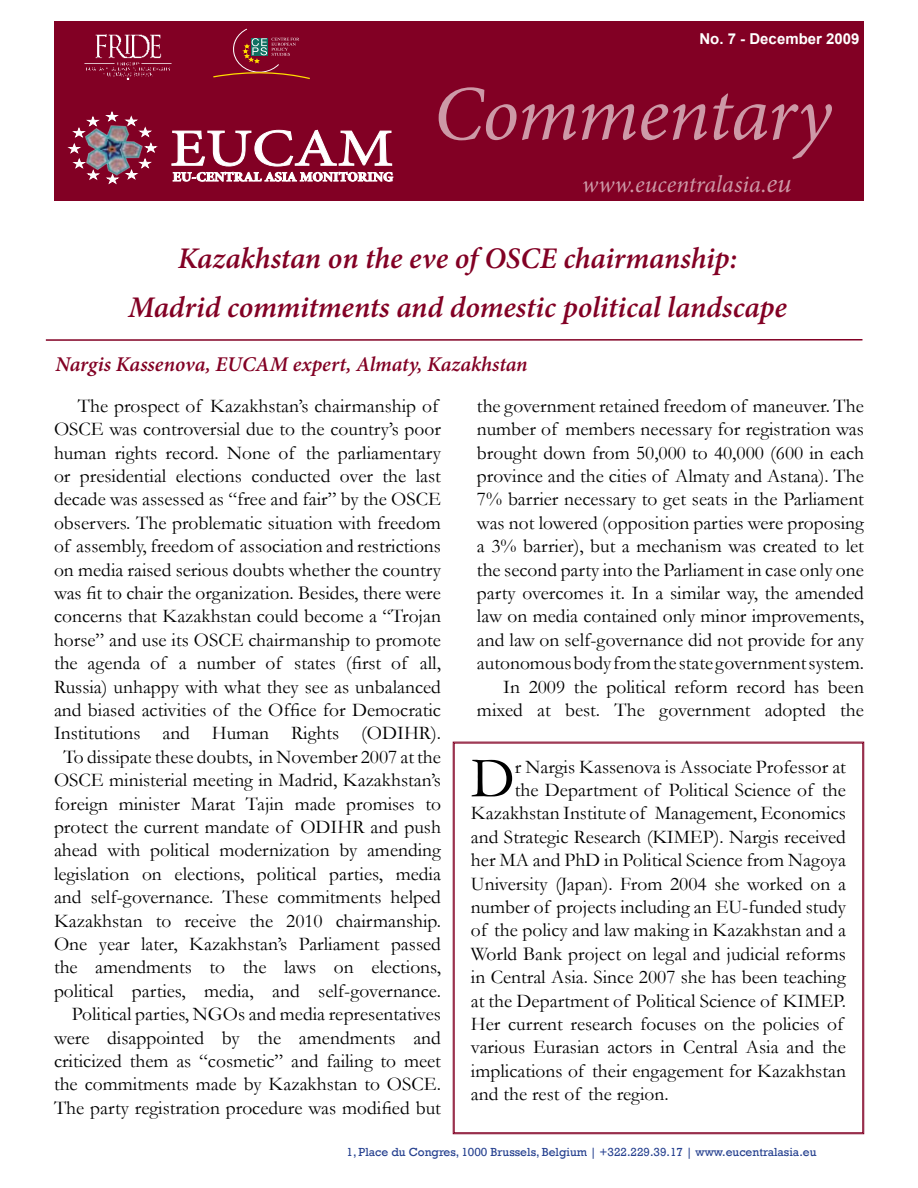
<style>
.page{position:relative;width:918px;height:1188px;background:#fff}
.page>*{position:absolute;margin:0;border:0;box-sizing:border-box;transform-origin:0 0}
.t1{font:italic 78px "Minion Pro";letter-spacing:-.015em;color:#cd99a7}
.t2{font:57px "Garamond";color:#000}
.t3{font:italic 600 30px/49.5px "Minion Pro";letter-spacing:-.005em;color:#820024;text-align:center}
.t4{font:italic 24px "Minion Pro";color:#cd99a7}
.t5{font:italic 600 21px "Minion Pro";color:#820024}
.t6{font:19.5px/23.4px "Garamond";color:#000;text-align:right}
.t7{font:700 15px "Arial";color:#fff}
.t8{font:12px "Rockwell";color:#25408f}
.s1{font-size:27px}
</style>
<div class="page">
<div style="left:54px;top:21px;width:810px;height:180px;background:#820024"></div>
<svg style="left:67px;top:111px;width:91px;height:73px"></svg>
<svg style="left:171px;top:130px;width:223px;height:52px"></svg>
<img style="left:84px;top:124px;width:62px;height:52px">
<svg style="left:213px;top:28px;width:97px;height:51px"></svg>
<img style="left:85px;top:34px;width:87px;height:45px">
<hr style="left:46px;top:339px;width:816px;height:2px;background:#820024">
<svg style="left:453px;top:742px;width:411px;height:392px"></svg>
<p class="t7" style="left:699px;top:29px;width:162px">No. 7 - December 2009</p>
<h1 class="t1" style="left:434px;top:61px;width:400px">Commentary</h1>
<p class="t4" style="left:582px;top:168px;width:211px">www.eucentralasia.<span class="s1">eu</span></p>
<h3 class="t3" style="left:128px;top:235px;width:660px">Kazakhstan on the eve of OSCE chairmanship:<br>Madrid commitments and domestic political landscape</h3>
<p class="t5" style="left:56px;top:352px;width:474px">Nargis Kassenova, EUCAM expert, Almaty, Kazakhstan</p>
<p class="t6" style="left:54px;top:393px;width:389px">The prospect of Kazakhstan’s chairmanship of OSCE was controversial due to the country’s poor human rights record. None of the parliamentary or presidential elections conducted over the last decade was assessed as “free and fair” by the OSCE observers. The problematic situation with freedom of assembly, freedom of association and restrictions on media raised serious doubts whether the country was fit to chair the organization. Besides, there were concerns that Kazakhstan could become a “Trojan horse” and use its OSCE chairmanship to promote the agenda of a number of states (first of all, Russia) unhappy with what they see as unbalanced and biased activities of the Office for Democratic Institutions and Human Rights (ODIHR).<br>To dissipate these doubts, in November 2007 at the OSCE ministerial meeting in Madrid, Kazakhstan’s foreign minister Marat Tajin made promises to protect the current mandate of ODIHR and push ahead with political modernization by amending legislation on elections, political parties, media and self-governance. These commitments helped Kazakhstan to receive the 2010 chairmanship.<br>One year later, Kazakhstan’s Parliament passed the amendments to the laws on elections, political parties, media, and self-governance.<br>Political parties, NGOs and media representatives were disappointed by the amendments and criticized them as “cosmetic” and failing to meet the commitments made by Kazakhstan to OSCE.<br>The party registration procedure was modified but</p>
<p class="t6" style="left:477px;top:393px;width:389px">the government retained freedom of maneuver. The number of members necessary for registration was brought down from 50,000 to 40,000 (600 in each province and the cities of Almaty and Astana). The 7% barrier necessary to get seats in the Parliament was not lowered (opposition parties were proposing a 3% barrier), but a mechanism was created to let the second party into the Parliament in case only one party overcomes it. In a similar way, the amended law on media contained only minor improvements, and law on self-governance did not provide for any autonomous body from the state government system.<br>In 2009 the political reform record has been mixed at best. The government adopted the</p>
<h2 class="t2" style="left:471px;top:740px;width:45px">D</h2>
<p class="t6" style="left:515px;top:754px;width:333px">r Nargis Kassenova is Associate Professor at</p>
<p class="t6" style="left:515px;top:778px;width:333px">the Department of Political Science of the</p>
<p class="t6" style="left:471px;top:801px;width:377px">Kazakhstan Institute of Management, Economics</p>
<p class="t6" style="left:471px;top:824px;width:377px">and Strategic Research (KIMEP). Nargis received</p>
<p class="t6" style="left:471px;top:848px;width:377px">her MA and PhD in Political Science from Nagoya</p>
<p class="t6" style="left:471px;top:871px;width:377px">University (Japan). From 2004 she worked on a</p>
<p class="t6" style="left:471px;top:895px;width:377px">number of projects including an EU-funded study</p>
<p class="t6" style="left:471px;top:918px;width:377px">of the policy and law making in Kazakhstan and a</p>
<p class="t6" style="left:471px;top:941px;width:377px">World Bank project on legal and judicial reforms</p>
<p class="t6" style="left:471px;top:965px;width:377px">in Central Asia. Since 2007 she has been teaching</p>
<p class="t6" style="left:471px;top:988px;width:377px">at the Department of Political Science of KIMEP.</p>
<p class="t6" style="left:471px;top:1012px;width:374px">Her current research focuses on the policies of</p>
<p class="t6" style="left:471px;top:1035px;width:377px">various Eurasian actors in Central Asia and the</p>
<p class="t6" style="left:471px;top:1058px;width:377px">implications of their engagement for Kazakhstan</p>
<p class="t6" style="left:471px;top:1082px;width:199px">and the rest of the region.</p>
<p class="t8" style="left:346px;top:1145px;width:471px">1, Place du Congres, 1000 Brussels, Belgium | +322.229.39.17 | www.eucentralasia.eu</p>
</div>
